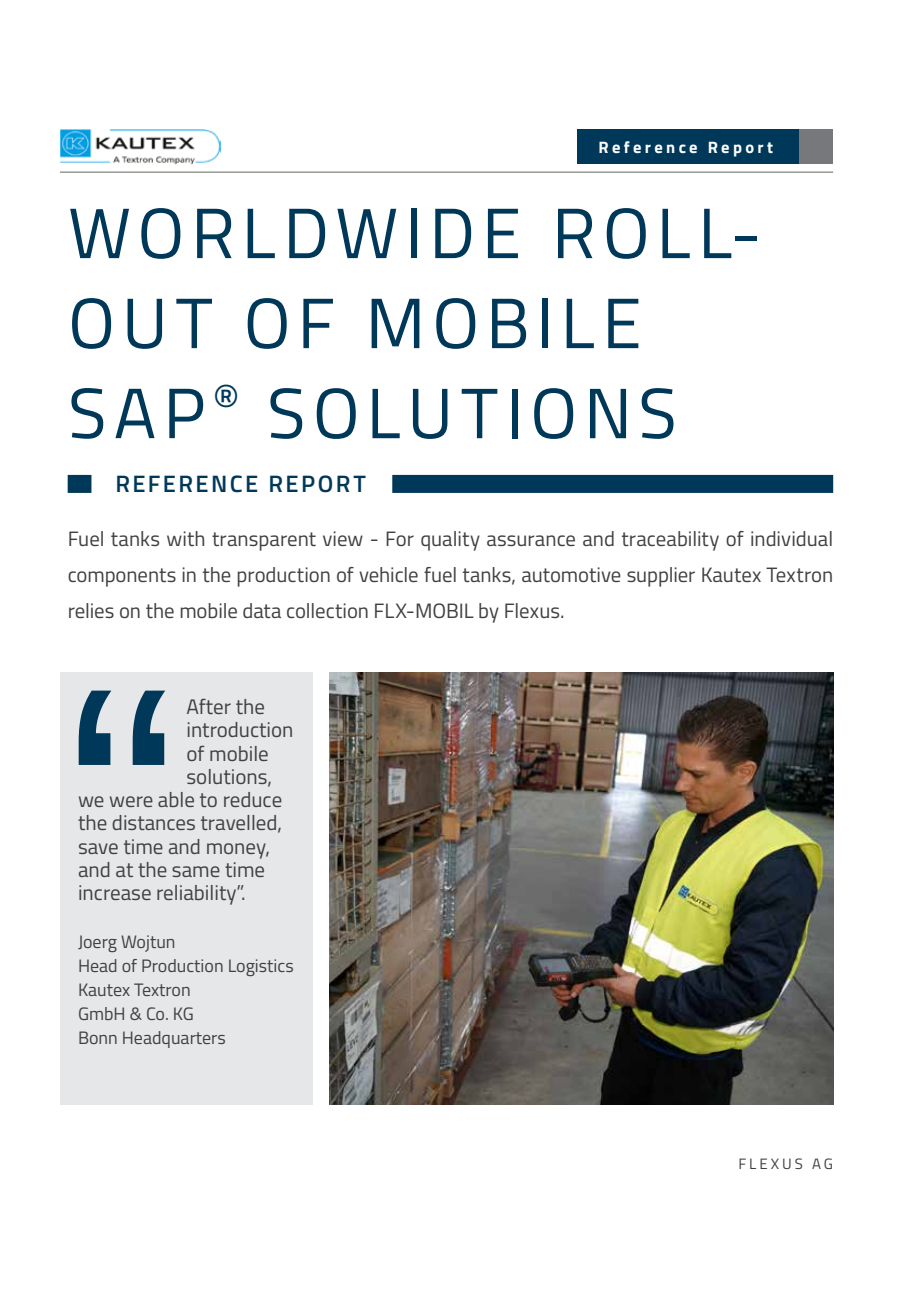
<style>
.page{position:relative;width:906px;height:1289px;background:#fff}
.page>*{position:absolute;margin:0;border:0;box-sizing:border-box;transform-origin:0 0}
.t1{font:71.25px/90px "Titillium Web";letter-spacing:.095em;color:#003859}
.t2{font:600 23.7px "Titillium Web";letter-spacing:.1em;color:#003859}
.t3{font:21px "Titillium Web";color:#414042}
.t4{font:20.85px/36px "Titillium Web";letter-spacing:-.005em;color:#414042;text-align:justify}
.t5{font:18px/24px "Titillium Web";color:#414042}
.t6{font:700 16.5px "Titillium Web";letter-spacing:.205em;color:#fff}
.t7{font:15px "Titillium Web";letter-spacing:.2em;color:#414042}
</style>
<div class="page">
<hr style="left:60px;top:171px;width:773px;height:2px;background:#73776c">
<img style="left:60px;top:129px;width:160px;height:35px">
<img style="left:330px;top:672px;width:503px;height:432px">
<div style="left:60px;top:672px;width:252px;height:432px;background:#e6e7e8"></div>
<svg style="left:79px;top:690px;width:86px;height:75px"></svg>
<div style="left:68px;top:475px;width:23px;height:18px;background:#003859"></div>
<div style="left:392px;top:475px;width:441px;height:18px;background:#003859"></div>
<div style="left:798px;top:129px;width:35px;height:34px;background:#77787b"></div>
<div style="left:577px;top:129px;width:221px;height:34px;background:#003859"></div>
<p class="t6" style="left:598px;top:134px;width:176px">Reference Report</p>
<h1 class="t1" style="left:68px;top:185px;width:695px">WORLDWIDE ROLL-<br>OUT OF MOBILE<br>SAP<sup>®</sup> SOLUTIONS</h1>
<p class="t2" style="left:115px;top:466px;width:252px">REFERENCE REPORT</p>
<p class="t4" style="left:68px;top:520px;width:767px">Fuel tanks with transparent view - For quality assurance and traceability of individual components in the production of vehicle fuel tanks, automotive supplier Kautex Textron relies on the mobile data collection FLX-MOBIL by Flexus.</p>
<p class="t3" style="left:186px;top:691px;width:80px">After the</p>
<p class="t3" style="left:186px;top:714px;width:109px">introduction</p>
<p class="t3" style="left:186px;top:737px;width:84px">of mobile</p>
<p class="t3" style="left:186px;top:761px;width:87px">solutions,</p>
<p class="t3" style="left:78px;top:784px;width:206px">we were able to reduce</p>
<p class="t3" style="left:78px;top:807px;width:206px">the distances travelled,</p>
<p class="t3" style="left:78px;top:830px;width:194px">save time and money,</p>
<p class="t3" style="left:78px;top:854px;width:189px">and at the same time</p>
<p class="t3" style="left:78px;top:877px;width:169px">increase reliability”.</p>
<p class="t5" style="left:78px;top:929px;width:217px">Joerg Wojtun<br>Head of Production Logistics<br>Kautex Textron<br>GmbH &amp; Co. KG<br>Bonn Headquarters</p>
<p class="t7" style="left:738px;top:1152px;width:96px">FLEXUS AG</p>
</div>
